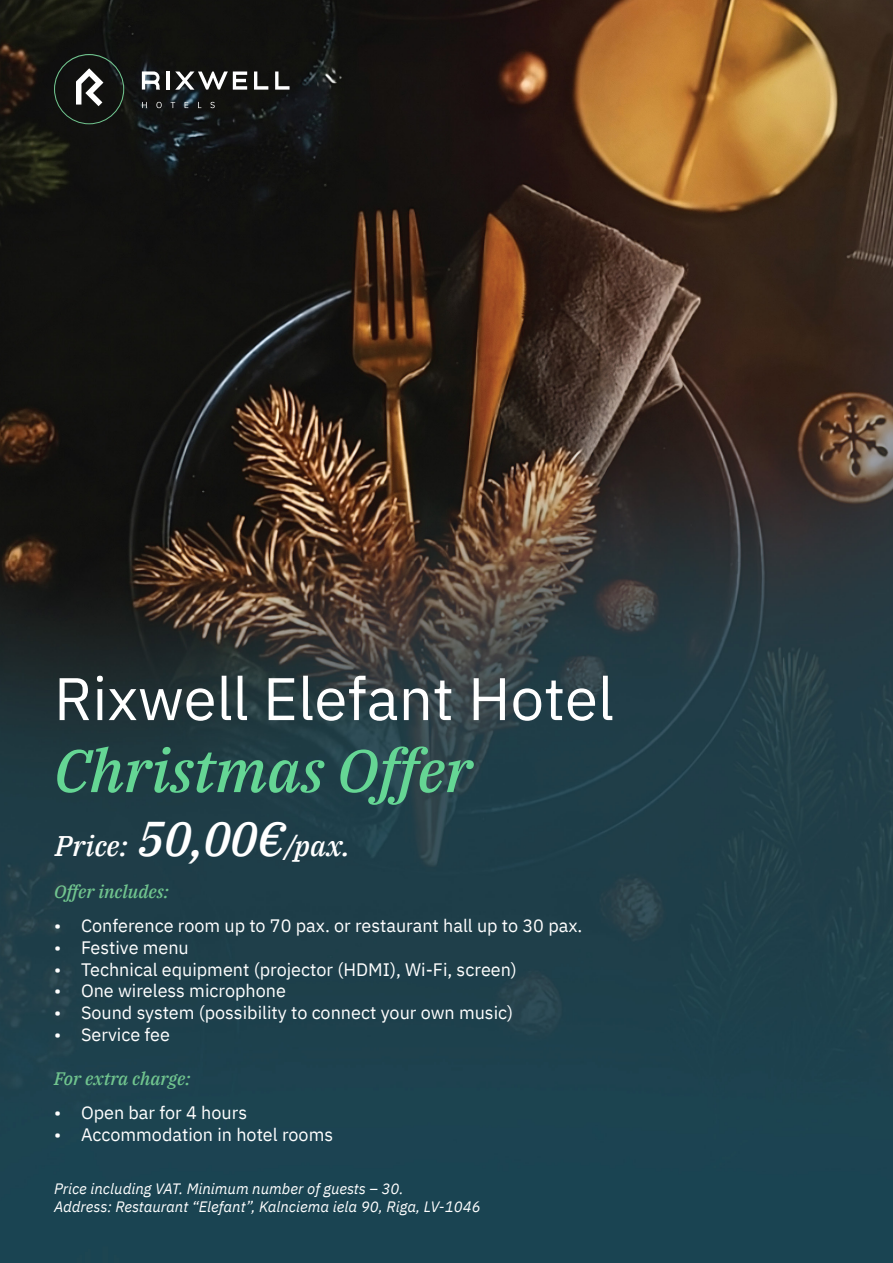
<style>
.page{position:relative;width:893px;height:1263px;background:#fff}
.page>*{position:absolute;margin:0;border:0;box-sizing:border-box;transform-origin:0 0}
.t1{font:60px/72px "IBM Plex Sans";color:#fff}
.t2{font:italic 500 28.35px "IBM Plex Serif";color:#fff}
.t3{font:18px "IBM Plex Sans";color:#fff}
.t4{font:italic 500 18px "IBM Plex Serif";color:#70c48e}
.t5{font:italic 15px "IBM Plex Sans";color:#fff}
.s1{font-family:"IBM Plex Serif";font-weight:500;font-style:italic;color:#65d694}
.s2{font-size:48.6px}
</style>
<div class="page">
<img style="left:0;top:0;width:893px;height:1263px">
<svg style="left:54px;top:54px;width:70px;height:70px"></svg>
<hr style="left:166px;top:71px;width:3px;height:19px;background:#fff">
<svg style="left:254px;top:71px;width:14px;height:19px"></svg>
<svg style="left:275px;top:71px;width:14px;height:19px"></svg>
<svg style="left:142px;top:71px;width:18px;height:19px"></svg>
<svg style="left:175px;top:71px;width:72px;height:19px"></svg>
<svg style="left:142px;top:102px;width:5px;height:6px"></svg>
<svg style="left:156px;top:102px;width:6px;height:6px"></svg>
<svg style="left:171px;top:102px;width:4px;height:6px"></svg>
<svg style="left:185px;top:102px;width:3px;height:6px"></svg>
<svg style="left:198px;top:102px;width:3px;height:6px"></svg>
<svg style="left:210px;top:102px;width:5px;height:6px"></svg>
<p class="t1" style="left:54px;top:658px;width:562px">Rixwell Elefant Hotel<br><span class="s1">Christmas Offer</span></p>
<p class="t2" style="left:55px;top:824px;width:296px">Price: <span class="s2">50,00€</span>/pax.</p>
<p class="t4" style="left:54px;top:878px;width:116px">Offer includes:</p>
<p class="t3" style="left:54px;top:912px;width:530px">• Conference room up to 70 pax. or restaurant hall up to 30 pax.</p>
<p class="t3" style="left:54px;top:934px;width:136px">• Festive menu</p>
<p class="t3" style="left:54px;top:955px;width:464px">• Technical equipment (projector (HDMI), Wi-Fi, screen)</p>
<p class="t3" style="left:54px;top:977px;width:233px">• One wireless microphone</p>
<p class="t3" style="left:54px;top:999px;width:461px">• Sound system (possibility to connect your own music)</p>
<p class="t3" style="left:54px;top:1020px;width:118px">• Service fee</p>
<p class="t4" style="left:54px;top:1064px;width:138px">For extra charge:</p>
<p class="t3" style="left:54px;top:1099px;width:195px">• Open bar for 4 hours</p>
<p class="t3" style="left:54px;top:1120px;width:281px">• Accommodation in hotel rooms</p>
<p class="t5" style="left:54px;top:1177px;width:351px">Price including VAT. Minimum number of guests – 30.</p>
<p class="t5" style="left:54px;top:1195px;width:428px">Address: Restaurant “Elefant”, Kalnciema iela 90, Riga, LV-1046</p>
</div>
